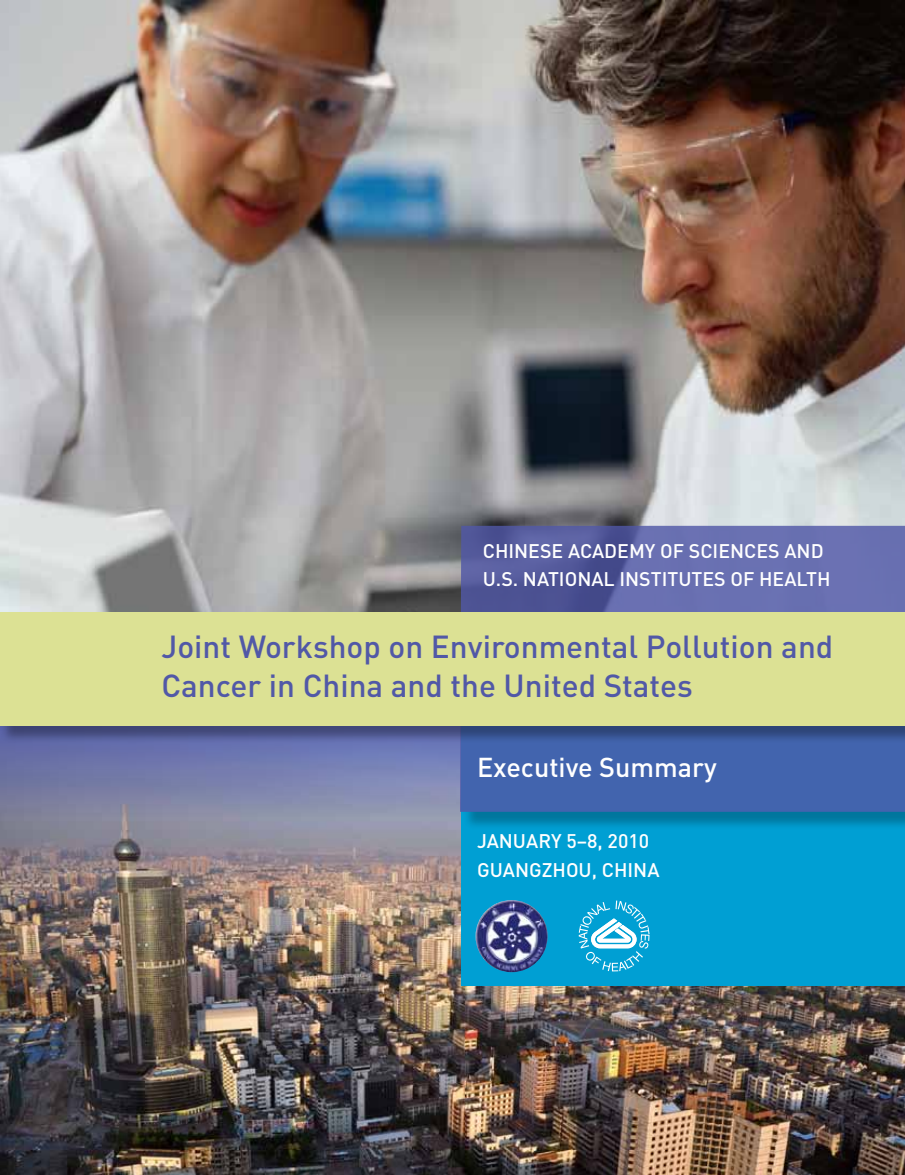
<style>
.page{position:relative;width:905px;height:1175px;background:#fff}
.page>*{position:absolute;margin:0;border:0;box-sizing:border-box;transform-origin:0 0}
.t1{font:500 31.5px/39px "DIN";color:#5158a7}
.t2{font:500 27px "DIN";color:#fff}
.t3{font:500 19.5px "DIN";color:#fff}
</style>
<div class="page">
<img style="left:0;top:0;width:904px;height:612px">
<img style="left:0;top:817px;width:904px;height:357px">
<svg style="left:0;top:744px;width:461px;height:73px;background:#7980ac"></svg>
<div style="left:461px;top:693px;width:443px;height:293px;background:#009fd3"></div>
<div style="left:462px;top:528px;width:442px;height:302px;background:#000;opacity:.32"></div>
<svg style="left:460px;top:526px;width:444px;height:286px;background:#5265aa"></svg>
<div style="left:0;top:614px;width:904px;height:130px;background:#000;opacity:.32"></div>
<div style="left:0;top:612px;width:904px;height:113px;background:#dce194"></div>
<img style="left:475px;top:900px;width:72px;height:72px;border-radius:36px">
<svg style="left:578px;top:900px;width:71px;height:71px"></svg>
<h1 class="t3" style="left:482px;top:538px;width:342px">CHINESE ACADEMY OF SCIENCES AND</h1>
<h1 class="t3" style="left:482px;top:566px;width:349px">U.S. NATIONAL INSTITUTES OF HEALTH</h1>
<h1 class="t1" style="left:161px;top:626px;width:673px">Joint Workshop on Environmental Pollution and<br>Cancer in China and the United States</h1>
<h2 class="t2" style="left:477px;top:750px;width:241px">Executive Summary</h2>
<p class="t3" style="left:477px;top:828px;width:174px">JANUARY 5–8, 2010</p>
<p class="t3" style="left:477px;top:857px;width:184px">GUANGZHOU, CHINA</p>
</div>
